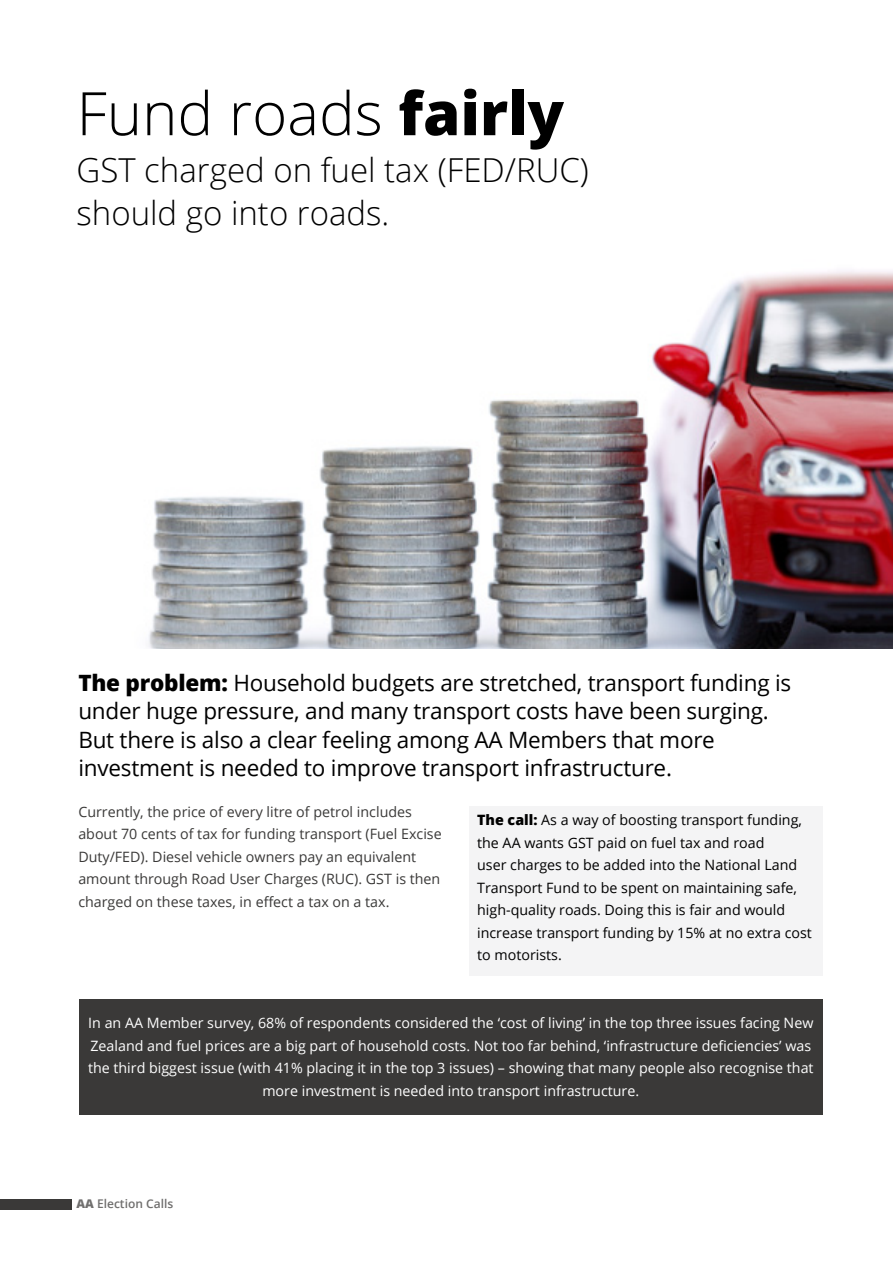
<style>
.page{position:relative;width:893px;height:1263px;background:#fff}
.page>*{position:absolute;margin:0;border:0;box-sizing:border-box;transform-origin:0 0}
.t1{font:300 60px "Open Sans";color:#000}
.t2{font:300 33px/43.5px "Open Sans";color:#000}
.t3{font:22.5px/28.5px "Open Sans";letter-spacing:-.01em;color:#000}
.t4{font:14.25px/22.5px "Open Sans";color:#fff;text-align:center}
.t5{font:14.25px/22.5px "Open Sans";color:#000}
.t6{font:14.25px/22.5px "Open Sans";color:#3a3938}
.t7{font:600 12px "Open Sans";color:#706f6e}
.s1{font-weight:800}
</style>
<div class="page">
<div style="left:0;top:1199px;width:71px;height:10px;background:#3a3938"></div>
<img style="left:149px;top:270px;width:744px;height:378px">
<div style="left:469px;top:806px;width:353px;height:170px;background:#f4f4f5"></div>
<div style="left:79px;top:999px;width:743px;height:115px;background:#3a3938"></div>
<h1 class="t1" style="left:77px;top:72px;width:489px">Fund roads <span class="s1">fairly</span></h1>
<h2 class="t2" style="left:77px;top:147px;width:514px">GST charged on fuel tax (FED/RUC) should go into roads.</h2>
<p class="t3" style="left:78px;top:667px;width:714px"><span class="s1">The problem:</span> Household budgets are stretched, transport funding is under huge pressure, and many transport costs have been surging.<br>But there is also a clear feeling among AA Members that more investment is needed to improve transport infrastructure.</p>
<p class="t5" style="left:477px;top:808px;width:336px"><span class="s1">The call:</span> As a way of boosting transport funding, the AA wants GST paid on fuel tax and road<br>user charges to be added into the National Land Transport Fund to be spent on maintaining safe, high-quality roads. Doing this is fair and would increase transport funding by 15% at no extra cost to motorists.</p>
<p class="t6" style="left:78px;top:800px;width:365px">Currently, the price of every litre of petrol includes about 70 cents of tax for funding transport (Fuel Excise Duty/FED). Diesel vehicle owners pay an equivalent amount through Road User Charges (RUC). GST is then charged on these taxes, in effect a tax on a tax.</p>
<p class="t4" style="left:88px;top:1011px;width:727px">In an AA Member survey, 68% of respondents considered the ‘cost of living’ in the top three issues facing New Zealand and fuel prices are a big part of household costs. Not too far behind, ‘infrastructure deficiencies’ was the third biggest issue (with 41% placing it in the top 3 issues) – showing that many people also recognise that more investment is needed into transport infrastructure.</p>
<p class="t7" style="left:77px;top:1196px;width:98px"><span class="s1">AA</span> Election Calls</p>
</div>
